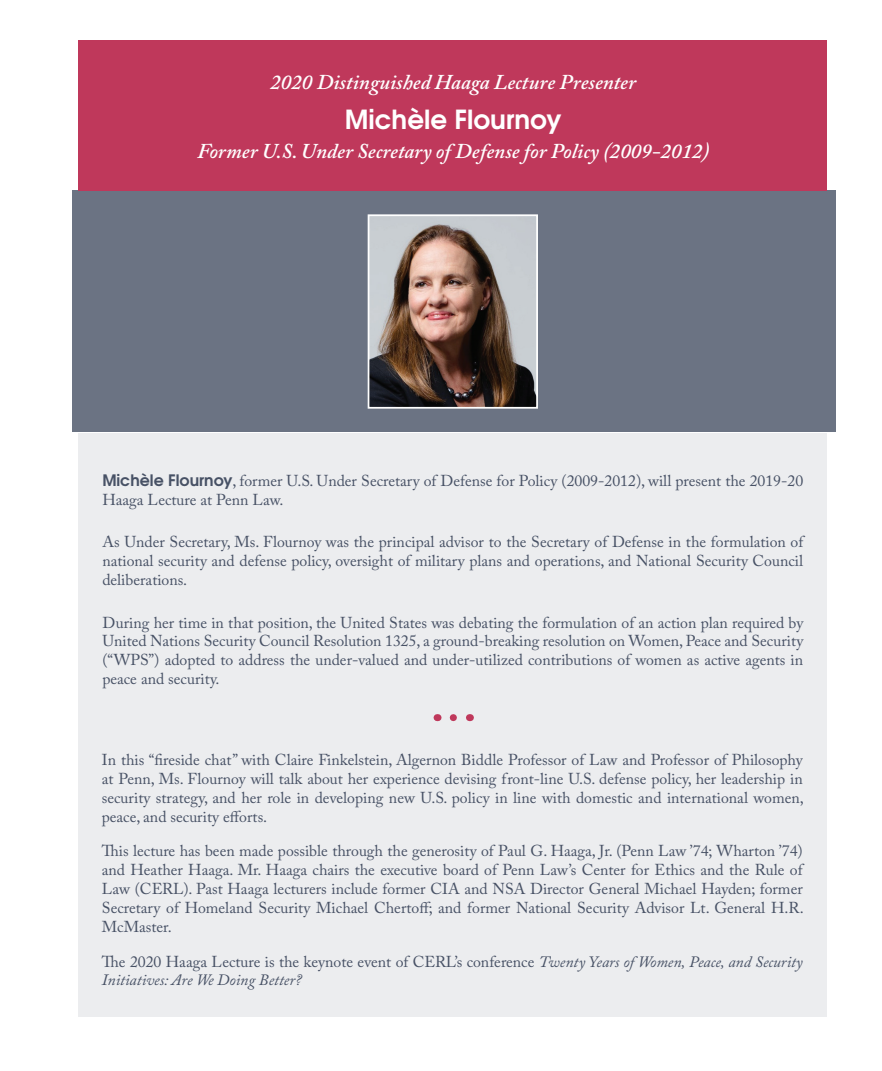
<style>
.page{position:relative;width:882px;height:1071px;background:#fff}
.page>*{position:absolute;margin:0;border:0;box-sizing:border-box;transform-origin:0 0}
.t1{font:700 26.25px "Te X Gyre Adventor";color:#fff}
.t2{font:italic 600 21px "Adobe Caslon Pro";color:#fff}
.t3{font:15.75px/18.9px "Adobe Caslon Pro";color:#475165;text-align:justify}
.t4{font:italic 15.75px/18.9px "Adobe Caslon Pro";color:#475165}
.s1{font-family:"Te X Gyre Adventor";font-weight:700}
.s2{font-style:normal}
</style>
<div class="page">
<div style="left:79px;top:433px;width:748px;height:584px;background:#ecedef"></div>
<div style="left:72px;top:190px;width:764px;height:242px;background:#6b7383"></div>
<div style="left:79px;top:40px;width:748px;height:150px;background:#bf385b"></div>
<img style="left:371px;top:217px;width:164px;height:189px">
<div style="left:368px;top:214px;width:170px;height:195px;border:2px solid #fff"></div>
<svg style="left:453px;top:714px;width:4px;height:7px"></svg>
<h2 class="t2" style="left:270px;top:70px;width:367px">2020 Distinguished Haaga Lecture Presenter</h2>
<h1 class="t1" style="left:345px;top:96px;width:218px">Michèle Flournoy</h1>
<h2 class="t2" style="left:197px;top:138px;width:514px">Former U.S. Under Secretary of Defense for Policy (2009-2012)</h2>
<p class="t3" style="left:102px;top:471px;width:702px"><span class="s1">Michèle Flournoy</span>, former U.S. Under Secretary of Defense for Policy (2009-2012), will present the 2019-20<br>Haaga Lecture at Penn Law.</p>
<p class="t3" style="left:102px;top:532px;width:702px">As Under Secretary, Ms. Flournoy was the principal advisor to the Secretary of Defense in the formulation of national security and defense policy, oversight of military plans and operations, and National Security Council deliberations.</p>
<p class="t3" style="left:102px;top:613px;width:703px">During her time in that position, the United States was debating the formulation of an action plan required by United Nations Security Council Resolution 1325, a ground-breaking resolution on Women, Peace and Security (“WPS”) adopted to address the under-valued and under-utilized contributions of women as active agents in peace and security.</p>
<p class="t3" style="left:102px;top:750px;width:703px">In this “fireside chat” with Claire Finkelstein, Algernon Biddle Professor of Law and Professor of Philosophy at Penn, Ms. Flournoy will talk about her experience devising front-line U.S. defense policy, her leadership in security strategy, and her role in developing new U.S. policy in line with domestic and international women, peace, and security efforts.</p>
<p class="t3" style="left:102px;top:841px;width:703px">This lecture has been made possible through the generosity of Paul G. Haaga, Jr. (Penn Law ’74; Wharton ’74) and Heather Haaga. Mr. Haaga chairs the executive board of Penn Law’s Center for Ethics and the Rule of Law (CERL). Past Haaga lecturers include former CIA and NSA Director General Michael Hayden; former Secretary of Homeland Security Michael Chertoff; and former National Security Advisor Lt. General H.R.<br>McMaster.</p>
<p class="t4" style="left:102px;top:952px;width:702px"><span class="s2">The 2020 Haaga Lecture is the keynote event of CERL’s conference</span> Twenty Years of Women, Peace, and Security<br>Initiatives: Are We Doing Better?</p>
</div>
